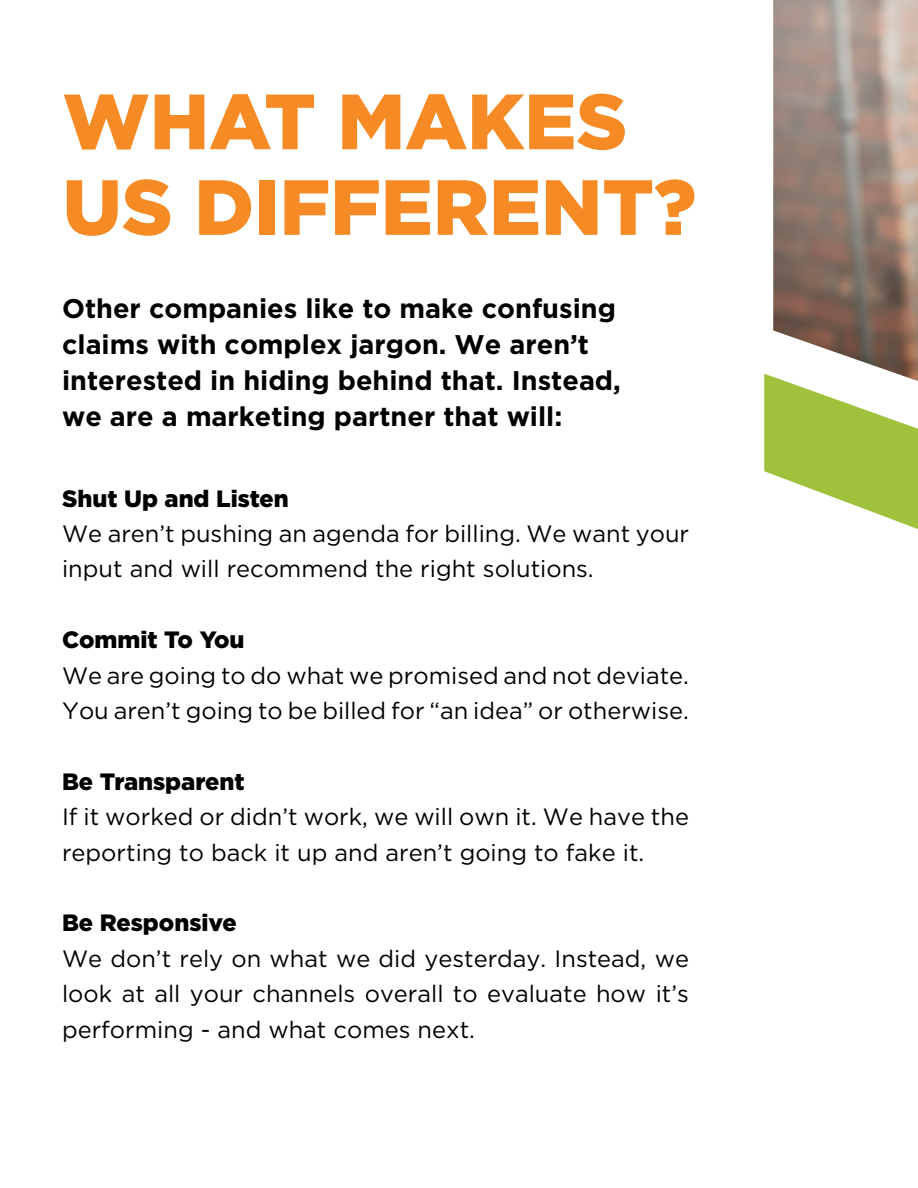
<style>
.page{position:relative;width:918px;height:1188px;background:#fff}
.page>*{position:absolute;margin:0;border:0;box-sizing:border-box;transform-origin:0 0}
.t1{font:900 78.15px/85.7px "Gotham";color:#f68b26}
.t2{font:700 27px/36px "Gotham";color:#000}
.t3{font:23.55px/35.4px "Gotham";color:#000}
.t4{font:900 23.55px "Gotham";color:#000}
</style>
<div class="page">
<img style="left:773px;top:0;width:145px;height:374px">
<svg style="left:764px;top:374px;width:154px;height:155px"></svg>
<h1 class="t1" style="left:63px;top:77px;width:635px">WHAT MAKES<br>US DIFFERENT?</h1>
<p class="t2" style="left:62px;top:290px;width:560px">Other companies like to make confusing claims with complex jargon. We aren’t interested in hiding behind that. Instead, we are a marketing partner that will:</p>
<p class="t4" style="left:62px;top:485px;width:228px">Shut Up and Listen</p>
<p class="t3" style="left:62px;top:516px;width:629px">We aren’t pushing an agenda for billing. We want your input and will recommend the right solutions.</p>
<p class="t4" style="left:62px;top:626px;width:184px">Commit To You</p>
<p class="t3" style="left:62px;top:657px;width:628px">We are going to do what we promised and not deviate.<br>You aren’t going to be billed for “an idea” or otherwise.</p>
<p class="t4" style="left:62px;top:768px;width:184px">Be Transparent</p>
<p class="t3" style="left:62px;top:799px;width:628px">If it worked or didn’t work, we will own it. We have the reporting to back it up and aren’t going to fake it.</p>
<p class="t4" style="left:62px;top:910px;width:176px">Be Responsive</p>
<p class="t3" style="left:62px;top:941px;width:628px;text-align:justify">We don’t rely on what we did yesterday. Instead, we look at all your channels overall to evaluate how it’s performing - and what comes next.</p>
</div>
